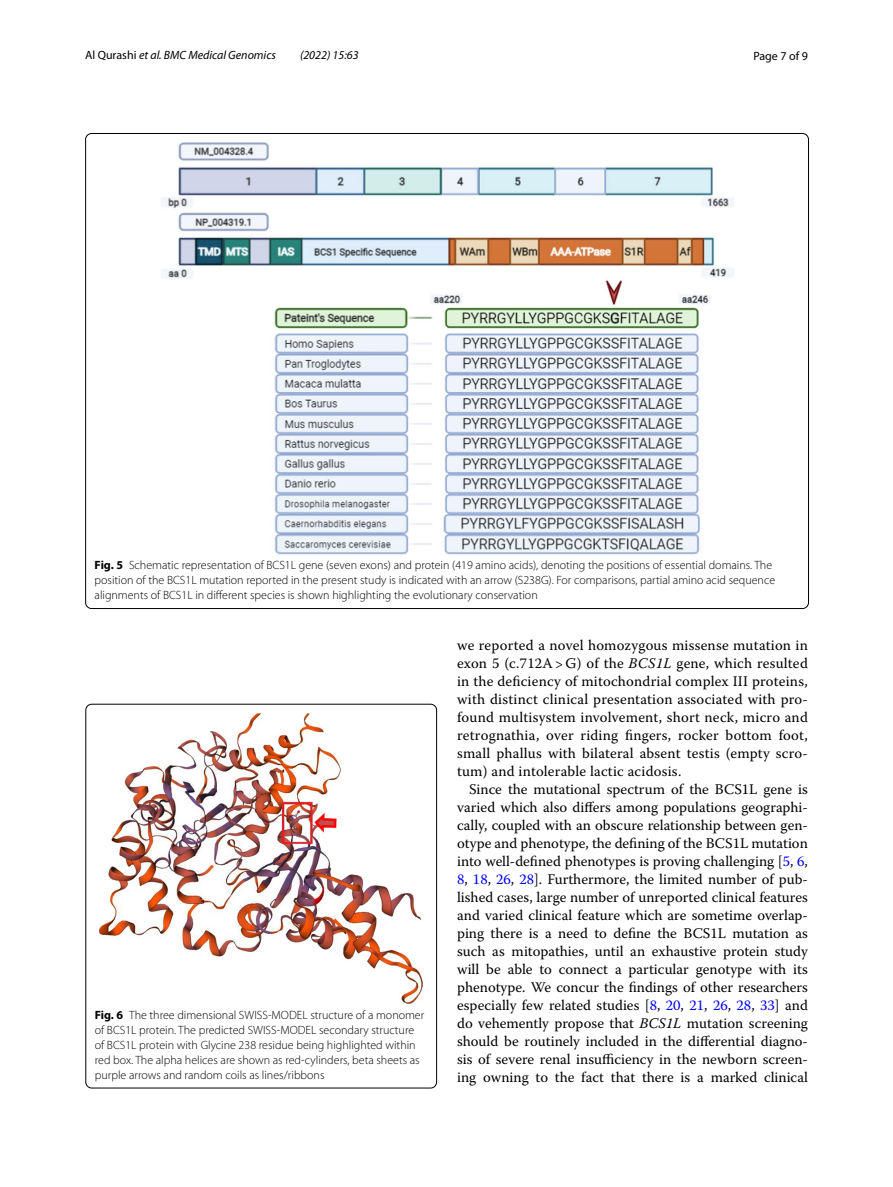
<style>
.page{position:relative;width:893px;height:1187px;background:#fff}
.page>*{position:absolute;margin:0;border:0;box-sizing:border-box;transform-origin:0 0}
.t1{font:14.7px/18px "Warnock Pro";letter-spacing:.01em;color:#000;text-align:justify}
.t2{font:300 12px/15px "Myriad Pro";color:#000}
.t3{font:italic 12px "Myriad Pro";color:#000}
.t4{font:12px "Myriad Pro";color:#000}
.s1{font-style:normal}
.s2{font-weight:700}
.s3{font-style:italic}
.s4{color:#00f}
</style>
<div class="page">
<img style="left:161px;top:142px;width:572px;height:412px">
<img style="left:100px;top:713px;width:323px;height:290px">
<div style="left:86px;top:704px;width:351px;height:384px;border:1px solid #000;border-radius:6px"></div>
<p class="t3" style="left:85px;top:48px;width:192px"><span class="s1">Al Qurashi</span> et al. BMC Medical Genomics</p>
<p class="t3" style="left:300px;top:48px;width:60px">(2022) 15:63</p>
<p class="t4" style="left:753px;top:48px;width:56px">Page 7 of 9</p>
<p class="t2" style="left:95px;top:558px;width:682px"><span class="s2">Fig. 5</span> Schematic representation of BCS1L gene (seven exons) and protein (419 amino acids), denoting the positions of essential domains. The position of the BCS1L mutation reported in the present study is indicated with an arrow (S238G). For comparisons, partial amino acid sequence alignments of BCS1L in different species is shown highlighting the evolutionary conservation</p>
<p class="t2" style="left:95px;top:1007px;width:331px"><span class="s2">Fig. 6</span> The three dimensional SWISS-MODEL structure of a monomer of BCS1L protein. The predicted SWISS-MODEL secondary structure of BCS1L protein with Glycine 238 residue being highlighted within red box. The alpha helices are shown as red-cylinders, beta sheets as purple arrows and random coils as lines/ribbons</p>
<p class="t1" style="left:457px;top:635px;width:352px">we reported a novel homozygous missense mutation in exon 5 (c.712A &gt; G) of the <span class="s3">BCS1L</span> gene, which resulted in the deficiency of mitochondrial complex III proteins, with distinct clinical presentation associated with pro&shy;found multisystem involvement, short neck, micro and retrognathia, over riding fingers, rocker bottom foot, small phallus with bilateral absent testis (empty scro&shy;tum) and intolerable lactic acidosis.</p>
<p class="t1" style="left:457px;top:779px;width:352px;text-indent:12px">Since the mutational spectrum of the BCS1L gene is varied which also differs among populations geographi&shy;cally, coupled with an obscure relationship between gen&shy;otype and phenotype, the defining of the BCS1L mutation into well-defined phenotypes is proving challenging [<span class="s4">5</span>, <span class="s4">6</span>, <span class="s4">8</span>, <span class="s4">18</span>, <span class="s4">26</span>, <span class="s4">28</span>]. Furthermore, the limited number of pub&shy;lished cases, large number of unreported clinical features and varied clinical feature which are sometime overlap&shy;ping there is a need to define the BCS1L mutation as such as mitopathies, until an exhaustive protein study will be able to connect a particular genotype with its phenotype. We concur the findings of other researchers especially few related studies [<span class="s4">8</span>, <span class="s4">20</span>, <span class="s4">21</span>, <span class="s4">26</span>, <span class="s4">28</span>, <span class="s4">33</span>] and do vehemently propose that <span class="s3">BCS1L</span> mutation screening should be routinely included in the differential diagno&shy;sis of severe renal insufficiency in the newborn screen&shy;ing owning to the fact that there is a marked clinical</p>
</div>
